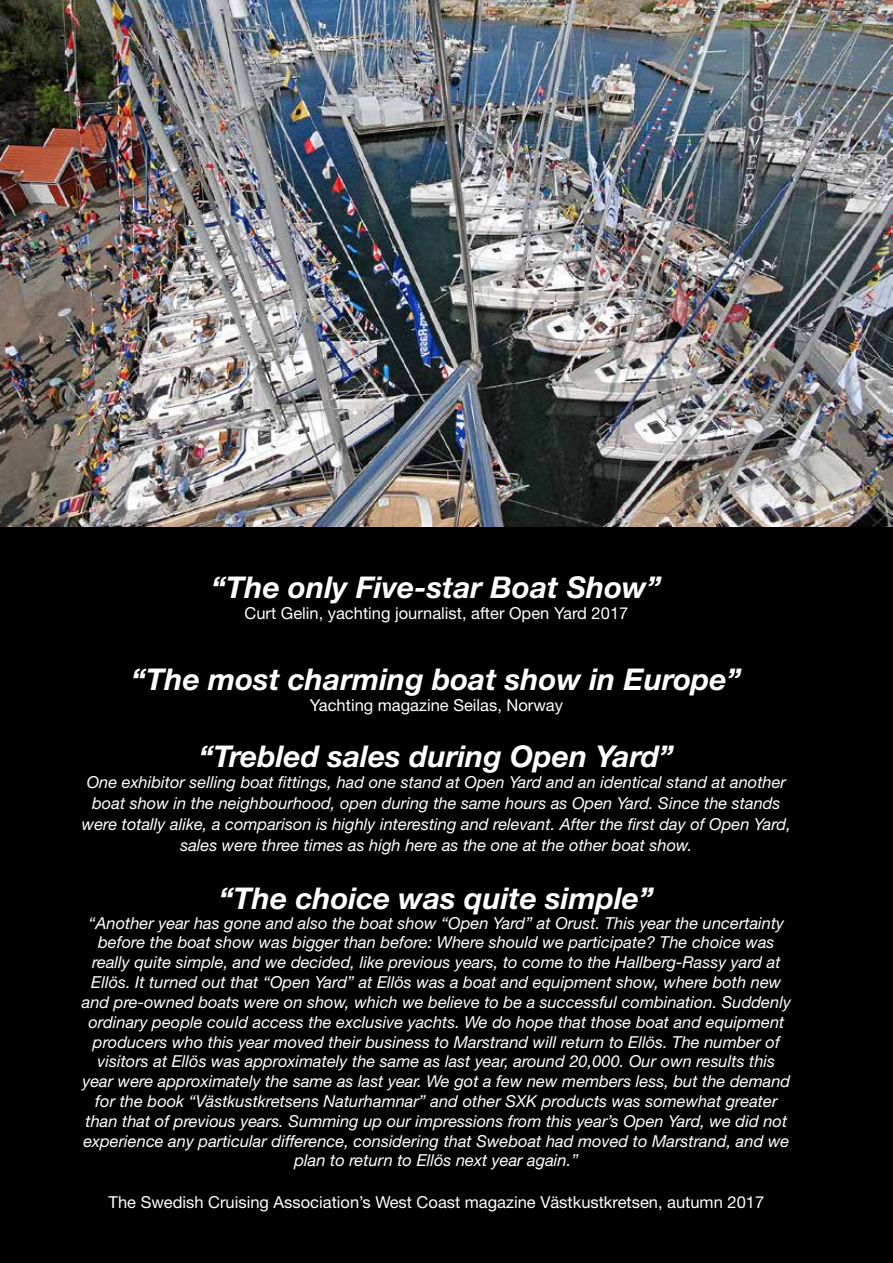
<style>
.page{position:relative;width:893px;height:1263px;background:#000}
.page>*{position:absolute;margin:0;border:0;box-sizing:border-box;transform-origin:0 0}
.t1{font:italic 700 30px "Helvetica Neue";color:#fff}
.t2{font:italic 16.5px/19.8px "Helvetica Neue";color:#fff;text-align:center}
.t3{font:16.5px "Helvetica Neue";color:#fff}
</style>
<div class="page">
<img style="left:0;top:0;width:893px;height:526px">
<h1 class="t1" style="left:212px;top:568px;width:451px">“The only Five-star Boat Show”</h1>
<p class="t3" style="left:244px;top:603px;width:385px">Curt Gelin, yachting journalist, after Open Yard 2017</p>
<h1 class="t1" style="left:132px;top:661px;width:611px">“The most charming boat show in Europe”</h1>
<p class="t3" style="left:310px;top:695px;width:255px">Yachting magazine Seilas, Norway</p>
<h1 class="t1" style="left:199px;top:738px;width:476px">“Trebled sales during Open Yard”</h1>
<p class="t2" style="left:82px;top:772px;width:711px;line-height:21px">One exhibitor selling boat fittings, had one stand at Open Yard and an identical stand at another boat show in the neighbourhood, open during the same hours as Open Yard. Since the stands were totally alike, a comparison is highly interesting and relevant. After the first day of Open Yard, sales were three times as high here as the one at the other boat show.</p>
<h1 class="t1" style="left:219px;top:880px;width:436px">“The choice was quite simple”</h1>
<p class="t2" style="left:82px;top:913px;width:711px">“Another year has gone and also the boat show “Open Yard” at Orust. This year the uncertainty before the boat show was bigger than before: Where should we participate? The choice was really quite simple, and we decided, like previous years, to come to the Hallberg-Rassy yard at Ellös. It turned out that “Open Yard” at Ellös was a boat and equipment show, where both new and pre-owned boats were on show, which we believe to be a successful combination. Suddenly ordinary people could access the exclusive yachts. We do hope that those boat and equipment producers who this year moved their business to Marstrand will return to Ellös. The number of visitors at Ellös was approximately the same as last year, around 20,000. Our own results this year were approximately the same as last year. We got a few new members less, but the demand for the book “Västkustkretsens Naturhamnar” and other SXK products was somewhat greater than that of previous years. Summing up our impressions from this year’s Open Yard, we did not experience any particular difference, considering that Sweboat had moved to Marstrand, and we plan to return to Ellös next year again.”</p>
<p class="t3" style="left:109px;top:1192px;width:657px">The Swedish Cruising Association’s West Coast magazine Västkustkretsen, autumn 2017</p>
</div>
